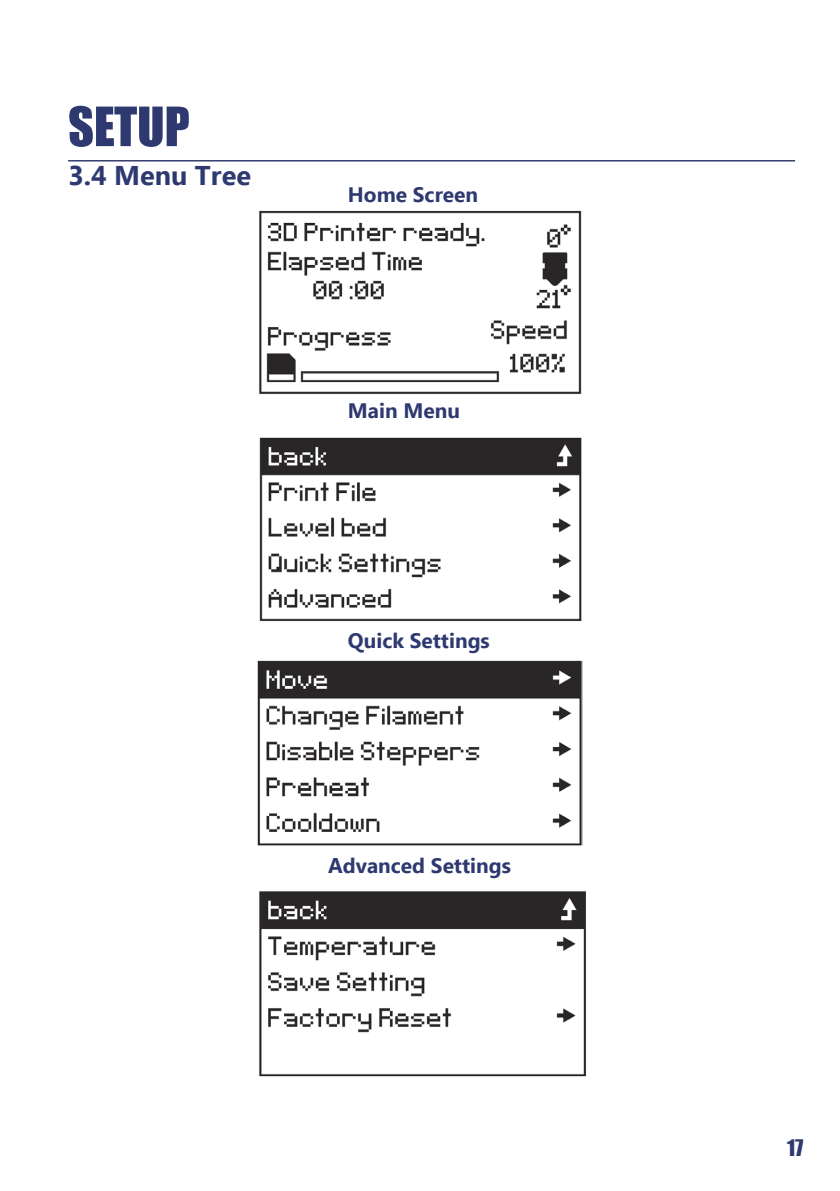
<style>
.page{position:relative;width:840px;height:1191px;background:#fff}
.page>*{position:absolute;margin:0;border:0;box-sizing:border-box;transform-origin:0 0}
.t1{font:50px "Impact";color:#2e3970}
.t2{font:700 27px "Ebrima";color:#2e3970}
.t3{font:21px "Impact";color:#2e3970}
.t4{font:700 20.8px "Ebrima";color:#2e3970}
</style>
<div class="page">
<img style="left:259px;top:210px;width:323px;height:185px">
<img style="left:259px;top:437px;width:323px;height:185px">
<img style="left:257px;top:660px;width:325px;height:186px">
<img style="left:259px;top:891px;width:326px;height:186px">
<hr style="left:68px;top:160px;width:726px;height:1px;background:#384071">
<h1 class="t1" style="left:68px;top:88px;width:123px">SETUP</h1>
<p class="t2" style="left:68px;top:156px;width:184px">3.4 Menu Tree</p>
<p class="t4" style="left:348px;top:179px;width:132px">Home Screen</p>
<p class="t4" style="left:348px;top:395px;width:114px">Main Menu</p>
<p class="t4" style="left:348px;top:625px;width:143px">Quick Settings</p>
<p class="t4" style="left:328px;top:849px;width:184px">Advanced Settings</p>
<p class="t3" style="left:786px;top:1131px;width:18px">17</p>
</div>
